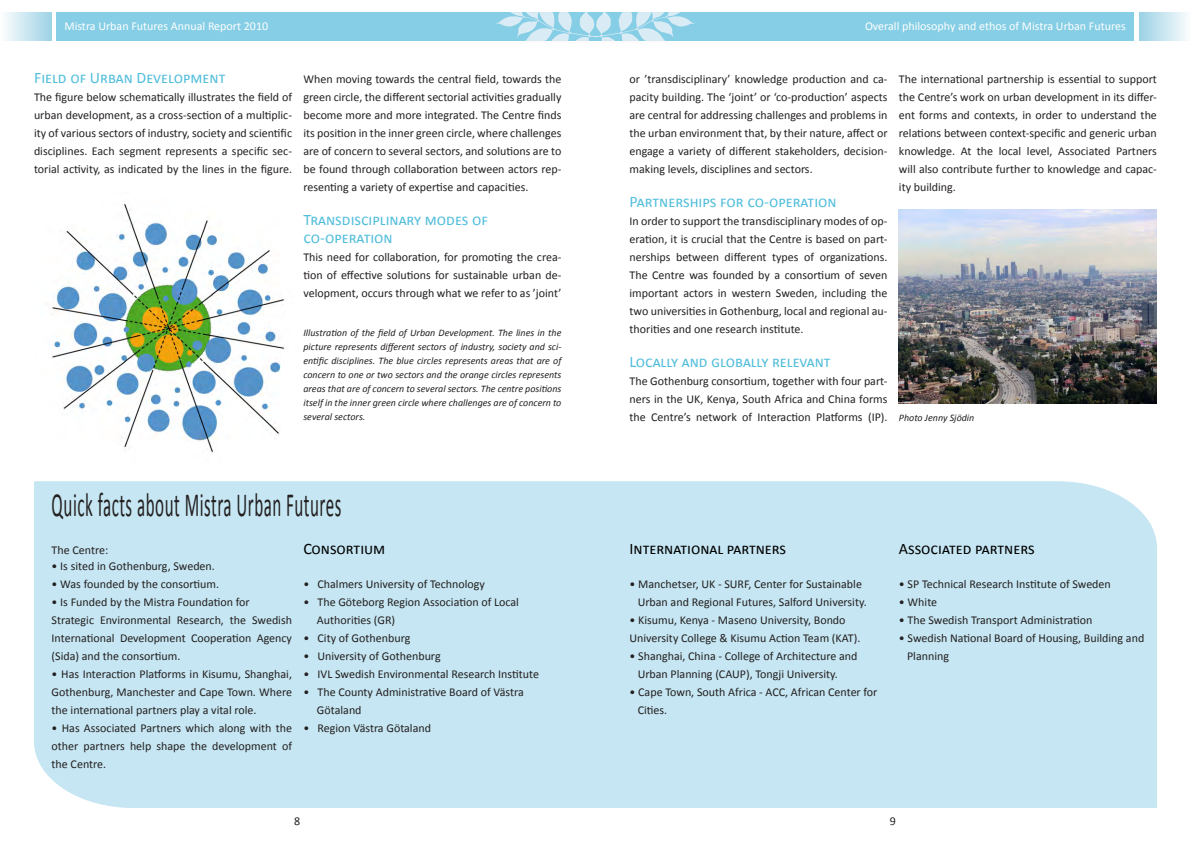
<style>
.page{position:relative;width:1191px;height:842px;background:#fff}
.page>*{position:absolute;margin:0;border:0;box-sizing:border-box;transform-origin:0 0}
.Brödtext{font:34px "Calibri";letter-spacing:.03em;color:#231f20;scale:.5 1}
.Brödtext-2{font:16px "Calibri";color:#52bedb}
.Brödtext-3{font:16px "Calibri";color:#000}
.Brödtext-4{font:12px/18px "Calibri";color:#231f20;text-align:justify}
.Brödtext-5{font:12px "Calibri";color:#fff}
.Brödtext-6{font:italic 10px/14px "Calibri";color:#231f20;text-align:justify}
</style>
<div class="page">
<div style="left:57px;top:13px;width:538px;height:28px;background:#85cee5"></div>
<div style="left:0;top:13px;width:52px;height:28px;background:linear-gradient(to right,#fefefe,#9fd3e5)"></div>
<div style="left:595px;top:13px;width:539px;height:28px;background:#85cee5"></div>
<svg style="left:495px;top:12px;width:200px;height:29px"></svg>
<div style="left:1139px;top:13px;width:51px;height:28px;background:linear-gradient(to right,#9cd1e4,#fafdfd)"></div>
<div style="left:35px;top:482px;width:1120px;height:325px;background:#c5e6f2"></div>
<hr style="left:34px;top:482px;width:1px;height:259px;background:#a7daec">
<hr style="left:1155px;top:548px;width:1px;height:259px;background:#a7daec">
<svg style="left:1056px;top:481px;width:101px;height:68px"></svg>
<hr style="left:35px;top:481px;width:1023px;height:1px;background:#a7daec">
<hr style="left:133px;top:807px;width:1023px;height:1px;background:#a7daec">
<svg style="left:34px;top:741px;width:100px;height:67px"></svg>
<img style="left:49px;top:202px;width:236px;height:251px">
<img style="left:899px;top:210px;width:258px;height:193px">
<p class="Brödtext-5" style="left:64px;top:18px;width:205px">Mistra Urban Futures Annual Report 2010</p>
<p class="Brödtext-5" style="left:865px;top:18px;width:262px">Overall philosophy and ethos of Mistra Urban Futures</p>
<p class="Brödtext-2" style="left:34px;top:68px;width:193px">Field of Urban Development</p>
<p class="Brödtext-4" style="left:34px;top:87px;width:260px">The figure below schematically illustrates the field of urban development, as a cross-section of a multiplic&shy;ity of various sectors of industry, society and scientific disciplines. Each segment represents a specific sec&shy;torial activity, as indicated by the lines in the figure.</p>
<p class="Brödtext-4" style="left:303px;top:70px;width:259px">When moving towards the central field, towards the green circle, the different sectorial activities gradually become more and more integrated. The Centre finds its position in the inner green circle, where challenges are of concern to several sectors, and solutions are to be found through collaboration between actors rep&shy;resenting a variety of expertise and capacities.</p>
<p class="Brödtext-2" style="left:303px;top:210px;width:186px">Transdisciplinary modes of</p>
<p class="Brödtext-2" style="left:303px;top:228px;width:91px">co-operation</p>
<p class="Brödtext-4" style="left:303px;top:248px;width:259px">This need for collaboration, for promoting the crea&shy;tion of effective solutions for sustainable urban de&shy;velopment, occurs through what we refer to as ’joint’</p>
<p class="Brödtext-6" style="left:303px;top:325px;width:259px">Illustration of the field of Urban Development. The lines in the picture represents different sectors of industry, society and sci&shy;entific disciplines. The blue circles represents areas that are of concern to one or two sectors and the orange circles represents areas that are of concern to several sectors. The centre positions itself in the inner green circle where challenges are of concern to several sectors.</p>
<p class="Brödtext-4" style="left:629px;top:69px;width:259px">or ’transdisciplinary’ knowledge production and ca&shy;pacity building. The ‘joint’ or ‘co-production’ aspects are central for addressing challenges and problems in the urban environment that, by their nature, affect or engage a variety of different stakeholders, decision&shy;making levels, disciplines and sectors.</p>
<p class="Brödtext-2" style="left:629px;top:191px;width:209px">Partnerships for co-operation</p>
<p class="Brödtext-4" style="left:629px;top:211px;width:259px">In order to support the transdisciplinary modes of op&shy;eration, it is crucial that the Centre is based on part&shy;nerships between different types of organizations.<br>The Centre was founded by a consortium of seven important actors in western Sweden, including the two universities in Gothenburg, local and regional au&shy;thorities and one research institute.</p>
<p class="Brödtext-2" style="left:629px;top:351px;width:203px">Locally and globally relevant</p>
<p class="Brödtext-4" style="left:629px;top:371px;width:259px">The Gothenburg consortium, together with four part&shy;ners in the UK, Kenya, South Africa and China forms the Centre’s network of Interaction Platforms (IP).</p>
<p class="Brödtext-4" style="left:899px;top:69px;width:259px">The international partnership is essential to support the Centre’s work on urban development in its differ&shy;ent forms and contexts, in order to understand the relations between context-specific and generic urban knowledge. At the local level, Associated Partners will also contribute further to knowledge and capac&shy;ity building.</p>
<p class="Brödtext-6" style="left:899px;top:410px;width:77px">Photo Jenny Sjödin</p>
<p class="Brödtext" style="left:52px;top:484px;width:581px">Quick facts about Mistra Urban Futures</p>
<p class="Brödtext-4" style="left:52px;top:541px;width:58px">The Centre:</p>
<p class="Brödtext-4" style="left:52px;top:556px;width:165px">• Is sited in Gothenburg, Sweden.</p>
<p class="Brödtext-4" style="left:52px;top:574px;width:169px">• Was founded by the consortium.</p>
<p class="Brödtext-4" style="left:52px;top:592px;width:200px">• Is Funded by the Mistra Foundation for</p>
<p class="Brödtext-4" style="left:52px;top:610px;width:242px">Strategic Environmental Research, the Swedish International Development Cooperation Agency (Sida) and the consortium.</p>
<p class="Brödtext-4" style="left:52px;top:664px;width:242px">• Has Interaction Platforms in Kisumu, Shanghai, Gothenburg, Manchester and Cape Town. Where the international partners play a vital role.</p>
<p class="Brödtext-4" style="left:52px;top:718px;width:242px">• Has Associated Partners which along with the other partners help shape the development of the Centre.</p>
<p class="Brödtext-3" style="left:303px;top:539px;width:83px">Consortium</p>
<p class="Brödtext-4" style="left:303px;top:575px;width:183px">• Chalmers University of Technology</p>
<p class="Brödtext-4" style="left:317px;top:593px;width:203px;text-indent:-14px">• The Göteborg Region Association of Local<br>Authorities (GR)</p>
<p class="Brödtext-4" style="left:303px;top:629px;width:108px">• City of Gothenburg</p>
<p class="Brödtext-4" style="left:303px;top:647px;width:139px">• University of Gothenburg</p>
<p class="Brödtext-4" style="left:303px;top:665px;width:237px">• IVL Swedish Environmental Research Institute</p>
<p class="Brödtext-4" style="left:317px;top:683px;width:208px;text-indent:-14px">• The County Administrative Board of Västra<br>Götaland</p>
<p class="Brödtext-4" style="left:303px;top:719px;width:129px">• Region Västra Götaland</p>
<p class="Brödtext-3" style="left:629px;top:539px;width:158px">International partners</p>
<p class="Brödtext-4" style="left:637px;top:575px;width:231px;text-indent:-8px">• Manchetser, UK - SURF, Center for Sustainable<br>Urban and Regional Futures, Salford University.</p>
<p class="Brödtext-4" style="left:629px;top:611px;width:217px">• Kisumu, Kenya - Maseno University, Bondo</p>
<p class="Brödtext-4" style="left:629px;top:629px;width:232px">University College &amp; Kisumu Action Team (KAT).</p>
<p class="Brödtext-4" style="left:637px;top:647px;width:221px;text-indent:-8px">• Shanghai, China - College of Architecture and<br>Urban Planning (CAUP), Tongji University.</p>
<p class="Brödtext-4" style="left:637px;top:683px;width:241px;text-indent:-8px">• Cape Town, South Africa - ACC, African Center for<br>Cities.</p>
<p class="Brödtext-3" style="left:899px;top:539px;width:137px">Associated partners</p>
<p class="Brödtext-4" style="left:899px;top:575px;width:213px">• SP Technical Research Institute of Sweden</p>
<p class="Brödtext-4" style="left:899px;top:593px;width:40px">• White</p>
<p class="Brödtext-4" style="left:899px;top:611px;width:195px">• The Swedish Transport Administration</p>
<p class="Brödtext-4" style="left:907px;top:629px;width:239px;text-indent:-8px">• Swedish National Board of Housing, Building and<br>Planning</p>
<p class="Brödtext-4" style="left:294px;top:811px;width:8px">8</p>
<p class="Brödtext-4" style="left:889px;top:811px;width:8px">9</p>
</div>
